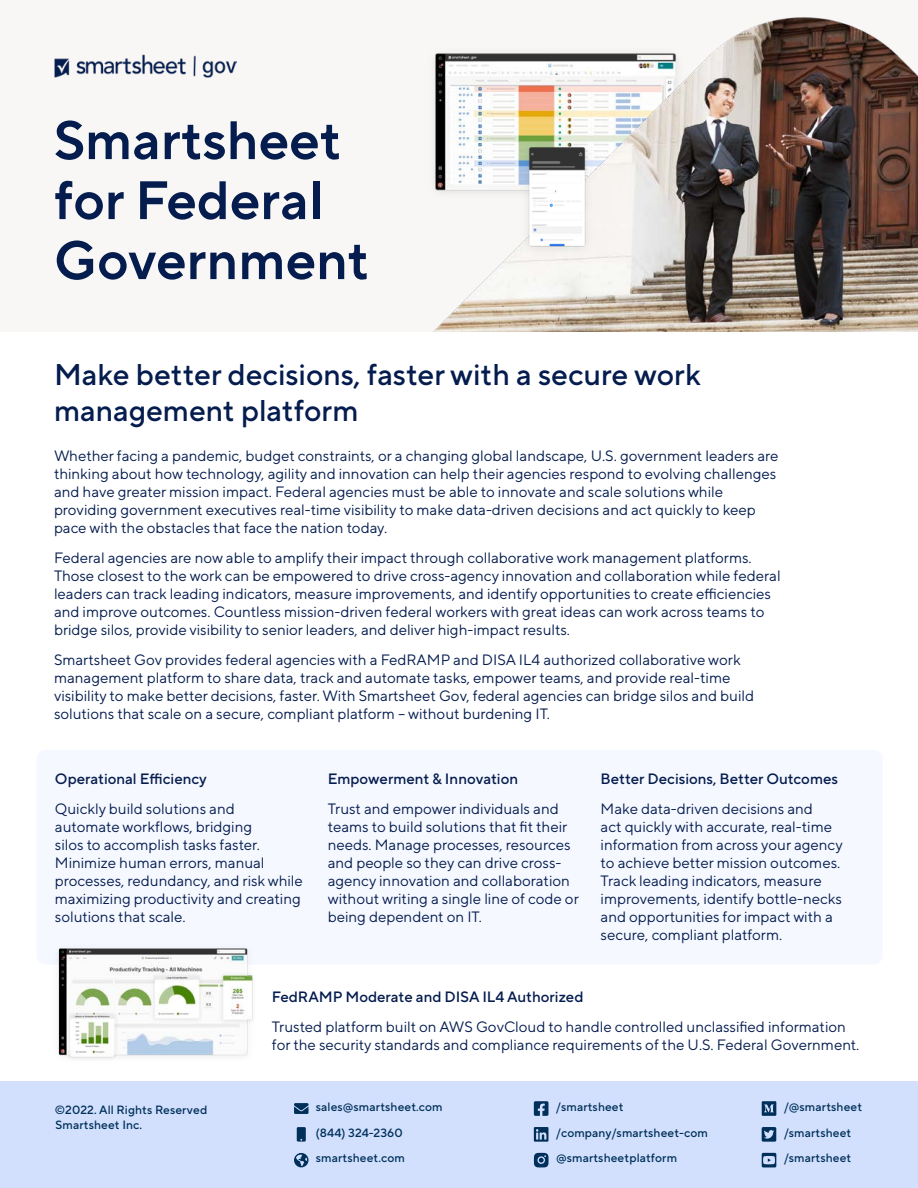
<style>
.page{position:relative;width:918px;height:1188px;background:#fff}
.page>*{position:absolute;margin:0;border:0;box-sizing:border-box;transform-origin:0 0}
.t1{font:600 54px/60px "TT Norms Pro";color:#041c4e}
.t2{font:500 30px/36px "TT Norms Pro";color:#041c4e}
.Body_-_10_12{font:15px/18px "TT Norms Pro";color:#041c4e}
.Body_-_10_12-2{font:500 15px "TT Norms Pro";color:#041c4e}
.t3{font:500 12px/25.5px "TT Norms Pro";letter-spacing:.01em;color:#003059}
</style>
<div class="page">
<div style="left:0;top:1081px;width:918px;height:107px;background:#d2e0fe"></div>
<svg style="left:294px;top:1103px;width:15px;height:11px"></svg>
<svg style="left:297px;top:1127px;width:9px;height:15px"></svg>
<svg style="left:294px;top:1153px;width:15px;height:14px"></svg>
<svg style="left:534px;top:1101px;width:14px;height:15px"></svg>
<svg style="left:534px;top:1153px;width:15px;height:14px"></svg>
<svg style="left:534px;top:1127px;width:14px;height:15px"></svg>
<svg style="left:762px;top:1101px;width:14px;height:15px"></svg>
<svg style="left:762px;top:1127px;width:14px;height:15px"></svg>
<svg style="left:762px;top:1153px;width:14px;height:14px"></svg>
<div style="left:0;top:0;width:918px;height:331px;background:#f8f7f5"></div>
<div style="left:37px;top:750px;width:846px;height:214px;background:#f5f8ff;border-radius:9px"></div>
<img style="left:194px;top:17px;width:724px;height:314px">
<img style="left:516px;top:133px;width:82px;height:128px">
<img style="left:56px;top:948px;width:197px;height:111px">
<p class="t1" style="left:54px;top:106px;width:317px">Smartsheet for Federal<br>Government</p>
<p class="t2" style="left:54px;top:354px;width:648px">Make better decisions, faster with a secure work management platform</p>
<p class="Body_-_10_12" style="left:54px;top:445px;width:726px">Whether facing a pandemic, budget constraints, or a changing global landscape, U.S. government leaders are thinking about how technology, agility and innovation can help their agencies respond to evolving challenges and have greater mission impact. Federal agencies must be able to innovate and scale solutions while providing government executives real-time visibility to make data-driven decisions and act quickly to keep pace with the obstacles that face the nation today.</p>
<p class="Body_-_10_12" style="left:54px;top:547px;width:728px">Federal agencies are now able to amplify their impact through collaborative work management platforms.<br>Those closest to the work can be empowered to drive cross-agency innovation and collaboration while federal leaders can track leading indicators, measure improvements, and identify opportunities to create efficiencies and improve outcomes. Countless mission-driven federal workers with great ideas can work across teams to bridge silos, provide visibility to senior leaders, and deliver high-impact results.</p>
<p class="Body_-_10_12" style="left:54px;top:649px;width:702px">Smartsheet Gov provides federal agencies with a FedRAMP and DISA IL4 authorized collaborative work management platform to share data, track and automate tasks, empower teams, and provide real-time visibility to make better decisions, faster. With Smartsheet Gov, federal agencies can bridge silos and build solutions that scale on a secure, compliant platform – without burdening IT.</p>
<p class="Body_-_10_12-2" style="left:55px;top:768px;width:154px">Operational Efficiency</p>
<p class="Body_-_10_12" style="left:55px;top:799px;width:249px">Quickly build solutions and automate workflows, bridging<br>silos to accomplish tasks faster.<br>Minimize human errors, manual processes, redundancy, and risk while maximizing productivity and creating solutions that scale.</p>
<p class="Body_-_10_12-2" style="left:328px;top:768px;width:192px">Empowerment &amp; Innovation</p>
<p class="Body_-_10_12" style="left:328px;top:799px;width:253px">Trust and empower individuals and teams to build solutions that fit their needs. Manage processes, resources and people so they can drive cross&shy;agency innovation and collaboration without writing a single line of code or being dependent on IT.</p>
<p class="Body_-_10_12-2" style="left:601px;top:768px;width:239px">Better Decisions, Better Outcomes</p>
<p class="Body_-_10_12" style="left:601px;top:799px;width:244px">Make data-driven decisions and<br>act quickly with accurate, real-time information from across your agency to achieve better mission outcomes.<br>Track leading indicators, measure improvements, identify bottle-necks and opportunities for impact with a secure, compliant platform.</p>
<p class="Body_-_10_12-2" style="left:272px;top:985px;width:313px">FedRAMP Moderate and DISA IL4 Authorized</p>
<p class="Body_-_10_12" style="left:272px;top:1016px;width:589px">Trusted platform built on AWS GovCloud to handle controlled unclassified information for the security standards and compliance requirements of the U.S. Federal Government.</p>
<p class="t3" style="left:55px;top:1102px;width:154px;line-height:15px">©2022. All Rights Reserved<br>Smartsheet Inc.</p>
<p class="t3" style="left:784px;top:1093px;width:79px">/@smartsheet /smartsheet</p>
<p class="t3" style="left:556px;top:1093px;width:154px">/smartsheet /company/smartsheet-com @smartsheetplatform</p>
<p class="t3" style="left:316px;top:1093px;width:128px">sales@smartsheet.com (844) 324-2360 smartsheet.com</p>
<p class="t3" style="left:784px;top:1144px;width:69px">/smartsheet</p>
</div>
